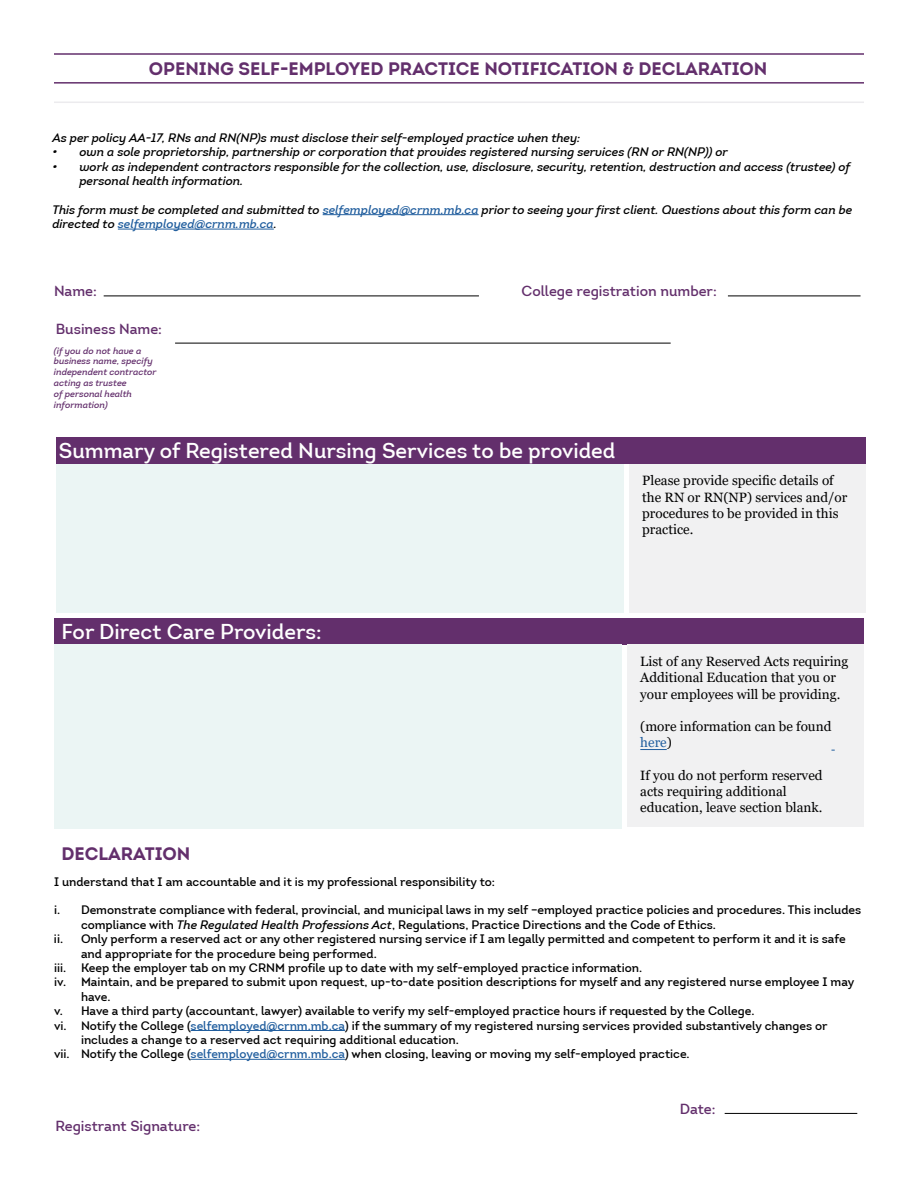
<style>
.page{position:relative;width:918px;height:1188px;background:#fff}
.page>*{position:absolute;margin:0;border:0;box-sizing:border-box;transform-origin:0 0}
.t1{font:21px "Intro";color:#fff}
.t2{font:18px "Intro Bold Caps";color:#632f6c}
.t3{font:14.25px "Intro";color:#632f6c}
.t4{font:13.5px/16.2px "Georgia";color:#000}
.t5{font:12px "Intro";color:#000}
.t6{font:italic 12px/14.4px "Intro";color:#000}
.t7{font:italic 9px/10.8px "Intro";color:#632f6c}
.s1{color:#215e9e}
.s2{font-style:italic}
</style>
<div class="page">
<hr style="left:54px;top:53px;width:810px;height:2px;background:#632f6c">
<hr style="left:54px;top:82px;width:810px;height:2px;background:#632f6c">
<hr style="left:54px;top:102px;width:810px;height:1px;background:#ecebee">
<hr style="left:104px;top:296px;width:375px;height:1px;background:#000">
<hr style="left:728px;top:296px;width:133px;height:1px;background:#000">
<hr style="left:175px;top:343px;width:496px;height:1px;background:#000">
<hr style="left:323px;top:214px;width:156px;height:1px;background:#215e9e">
<hr style="left:118px;top:229px;width:156px;height:1px;background:#215e9e">
<div style="left:56px;top:437px;width:810px;height:27px;background:#632f6c"></div>
<div style="left:56px;top:464px;width:567px;height:148px;background:#ebf5f4"></div>
<div style="left:629px;top:464px;width:237px;height:148px;background:#f1f1f2"></div>
<div style="left:54px;top:618px;width:810px;height:26px;background:#632f6c"></div>
<div style="left:54px;top:645px;width:567px;height:184px;background:#ebf5f4"></div>
<div style="left:627px;top:645px;width:237px;height:182px;background:#f1f1f2"></div>
<svg style="left:640px;top:749px;width:27px;height:1px"></svg>
<hr style="left:191px;top:1030px;width:154px;height:1px;background:#215e9e">
<hr style="left:191px;top:1059px;width:154px;height:1px;background:#215e9e">
<hr style="left:725px;top:1113px;width:132px;height:1px;background:#000">
<h2 class="t2" style="left:149px;top:57px;width:620px">OPENING SELF-EMPLOYED PRACTICE NOTIFICATION &amp; DECLARATION</h2>
<p class="t6" style="left:52px;top:130px;width:530px">As per policy AA-17, RNs and RN(NP)s must disclose their self-employed practice when they:</p>
<p class="t6" style="left:52px;top:145px;width:677px">• own a sole proprietorship, partnership or corporation that provides registered nursing services (RN or RN(NP)) or</p>
<p class="t6" style="left:79px;top:159px;width:772px;text-indent:-27px">• work as independent contractors responsible for the collection, use, disclosure, security, retention, destruction and access (trustee) of personal health information.</p>
<p class="t6" style="left:52px;top:202px;width:801px">This form must be completed and submitted to <span class="s1">selfemployed@crnm.mb.ca</span> prior to seeing your first client. Questions about this form can be directed to <span class="s1">selfemployed@crnm.mb.ca</span>.</p>
<p class="t3" style="left:54px;top:282px;width:44px">Name:</p>
<p class="t3" style="left:522px;top:282px;width:197px">College registration number:</p>
<p class="t3" style="left:56px;top:320px;width:108px">Business Name:</p>
<p class="t7" style="left:54px;top:345px;width:104px">(if you do not have a business name, specify independent contractor acting as trustee<br>of personal health information)</p>
<h1 class="t1" style="left:59px;top:438px;width:558px">Summary of Registered Nursing Services to be provided</h1>
<p class="t4" style="left:642px;top:473px;width:207px">Please provide specific details of the RN or RN(NP) services and/or procedures to be provided in this practice.</p>
<h1 class="t1" style="left:61px;top:619px;width:262px">For Direct Care Providers:</h1>
<p class="t4" style="left:640px;top:654px;width:210px">List of any Reserved Acts requiring<br>Additional Education that you or your employees will be providing.</p>
<p class="t4" style="left:640px;top:718px;width:193px">(more information can be found <span class="s1">here</span>)</p>
<p class="t4" style="left:640px;top:767px;width:184px">If you do not perform reserved acts requiring additional education, leave section blank.</p>
<h2 class="t2" style="left:61px;top:842px;width:130px">DECLARATION</h2>
<p class="t5" style="left:54px;top:874px;width:443px">I understand that I am accountable and it is my professional responsibility to:</p>
<p class="t5" style="left:54px;top:903px;width:809px">i. Demonstrate compliance with federal, provincial, and municipal laws in my self –employed practice policies and procedures. This includes</p>
<p class="t5" style="left:81px;top:917px;width:637px">compliance with <span class="s2">The Regulated Health Professions Act</span>, Regulations, Practice Directions and the Code of Ethics.</p>
<p class="t5" style="left:54px;top:931px;width:793px">ii. Only perform a reserved act or any other registered nursing service if I am legally permitted and competent to perform it and it is safe</p>
<p class="t5" style="left:81px;top:946px;width:297px">and appropriate for the procedure being performed.</p>
<p class="t5" style="left:54px;top:960px;width:590px">iii. Keep the employer tab on my CRNM profile up to date with my self-employed practice information.</p>
<p class="t5" style="left:54px;top:975px;width:802px">iv. Maintain, and be prepared to submit upon request, up-to-date position descriptions for myself and any registered nurse employee I may</p>
<p class="t5" style="left:81px;top:989px;width:31px">have.</p>
<p class="t5" style="left:54px;top:1003px;width:702px">v. Have a third party (accountant, lawyer) available to verify my self-employed practice hours if requested by the College.</p>
<p class="t5" style="left:54px;top:1018px;width:775px">vi. Notify the College (<span class="s1">selfemployed@crnm.mb.ca</span>) if the summary of my registered nursing services provided substantively changes or</p>
<p class="t5" style="left:81px;top:1032px;width:380px">includes a change to a reserved act requiring additional education.</p>
<p class="t5" style="left:54px;top:1047px;width:637px">vii. Notify the College (<span class="s1">selfemployed@crnm.mb.ca</span>) when closing, leaving or moving my self-employed practice.</p>
<p class="t3" style="left:55px;top:1118px;width:146px">Registrant Signature:</p>
<p class="t3" style="left:680px;top:1100px;width:37px">Date:</p>
</div>
